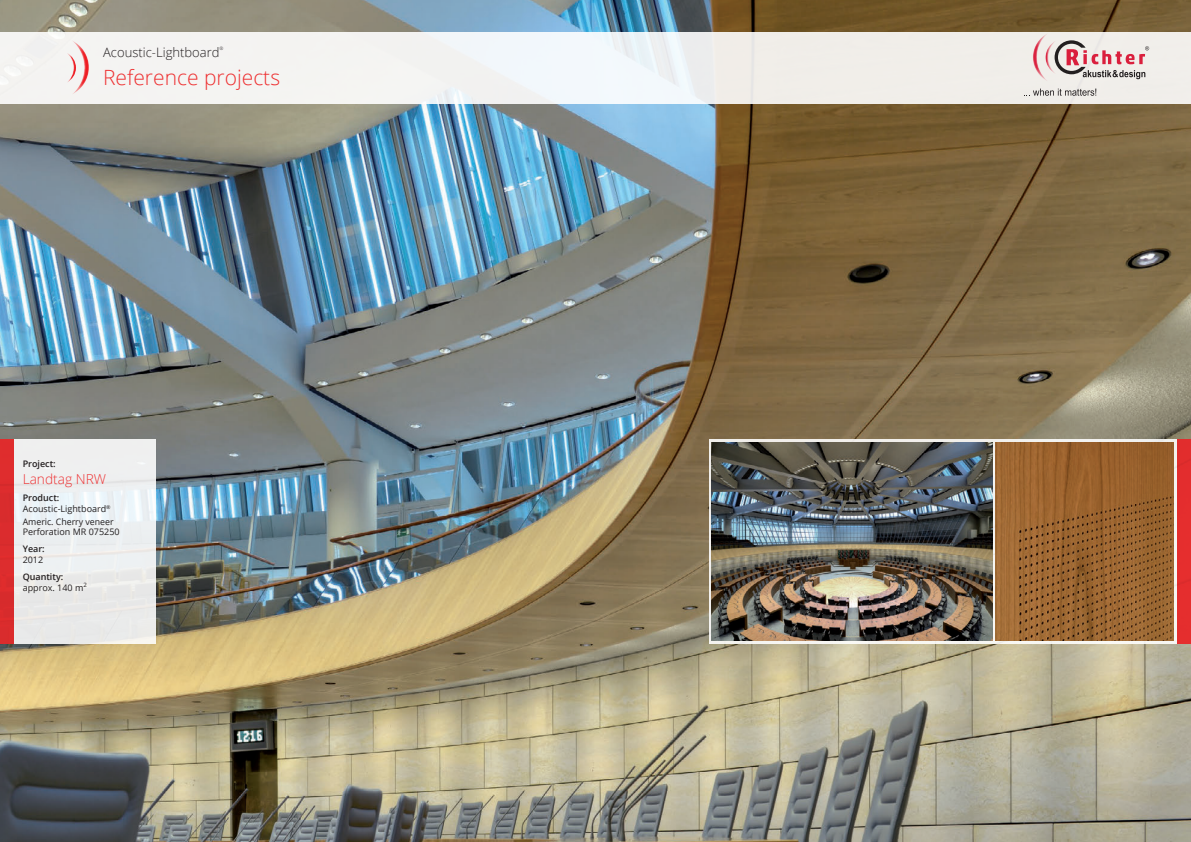
<style>
.page{position:relative;width:1191px;height:842px;background:#fff}
.page>*{position:absolute;margin:0;border:0;box-sizing:border-box;transform-origin:0 0}
.t1{font:300 21px "Open Sans";color:#ee3031}
.t2{font:300 13.7px "Open Sans";color:#ee3031}
.t3{font:300 13px "Open Sans";color:#231f20}
.t4{font:9px/10.8px "Open Sans";color:#231f20}
.t5{font:600 9px "Open Sans";color:#231f20}
.t6{font:300 4.7px "Open Sans";color:#231f20}
.s1{font-weight:600}
</style>
<div class="page">
<img style="left:0;top:0;width:1191px;height:842px">
<div style="left:0;top:439px;width:156px;height:204px;background:#edefef"></div>
<div style="left:0;top:439px;width:14px;height:204px;background:#db2c2d"></div>
<div style="left:709px;top:439px;width:482px;height:204px;background:linear-gradient(to right,#f3f1ed,#f5f4f1)"></div>
<div style="left:1176px;top:439px;width:15px;height:204px;background:#e52e2e"></div>
<img style="left:711px;top:442px;width:281px;height:199px">
<img style="left:995px;top:442px;width:179px;height:199px">
<div style="left:0;top:32px;width:1191px;height:71px;background:#f2f3f1"></div>
<svg style="left:67px;top:41px;width:22px;height:53px"></svg>
<svg style="left:1032px;top:33px;width:117px;height:48px"></svg>
<svg style="left:1024px;top:89px;width:72px;height:7px"></svg>
<h3 class="t3" style="left:103px;top:43px;width:118px">Acoustic-Lightboard</h3>
<p class="t6" style="left:220px;top:45px;width:5px">®</p>
<h1 class="t1" style="left:103px;top:63px;width:178px">Reference projects</h1>
<p class="t5" style="left:23px;top:458px;width:35px">Project:</p>
<h2 class="t2" style="left:23px;top:469px;width:85px">Landtag NRW</h2>
<p class="t4" style="left:23px;top:492px;width:89px"><span class="s1">Product:<br></span>Acoustic-Lightboard<sup>®</sup></p>
<p class="t4" style="left:23px;top:516px;width:98px">Americ. Cherry veneer<br>Perforation MR 075250</p>
<p class="t5" style="left:23px;top:543px;width:24px">Year:</p>
<p class="t4" style="left:23px;top:554px;width:22px">2012</p>
<p class="t4" style="left:23px;top:571px;width:66px"><span class="s1">Quantity: </span>approx. 140 m<sup>2</sup></p>
</div>
